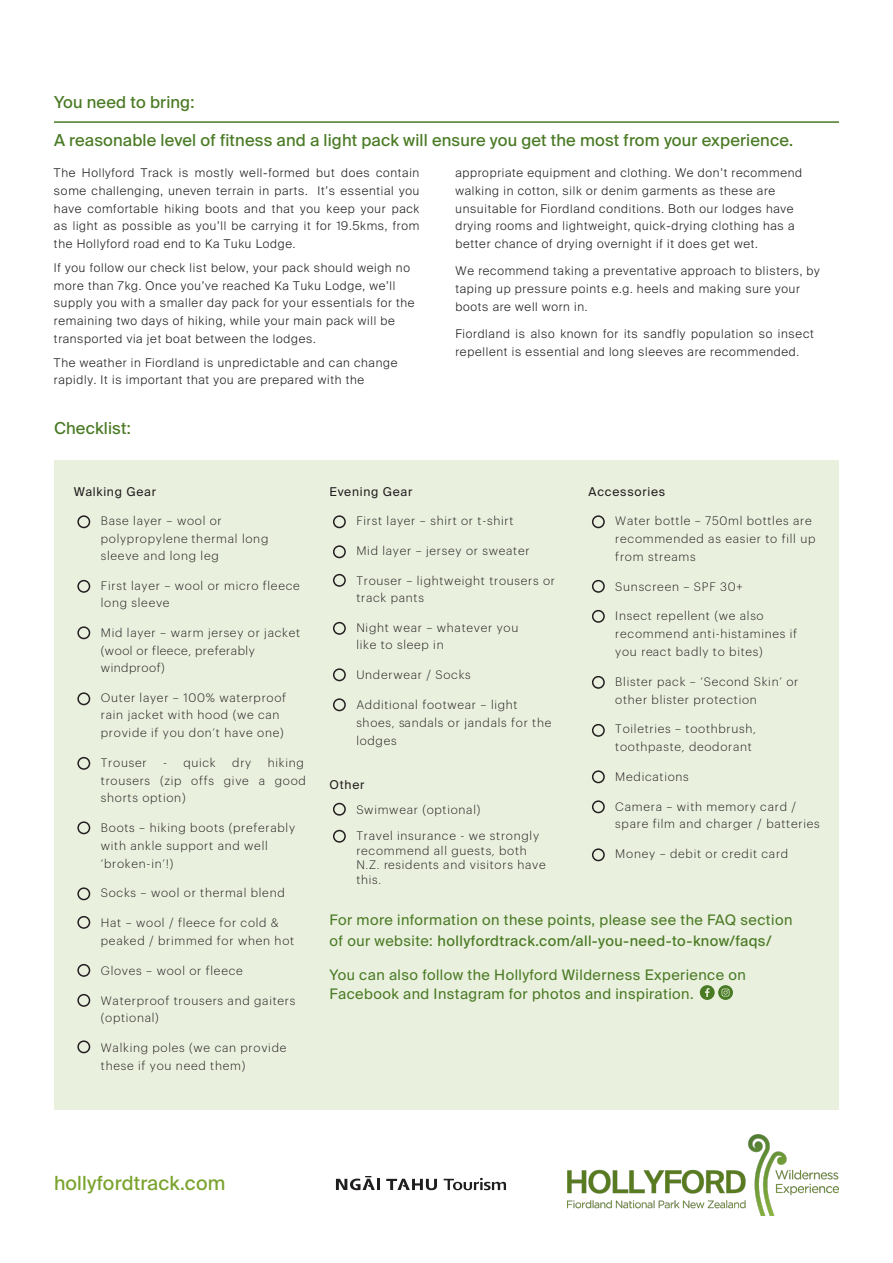
<style>
.page{position:relative;width:893px;height:1263px;background:#fff}
.page>*{position:absolute;margin:0;border:0;box-sizing:border-box;transform-origin:0 0}
.Sub_Headings{font:19.5px "Suisse Intl";letter-spacing:.01em;color:#7aa32d}
.Sub_Headings-2{font:16.5px "Suisse Intl";letter-spacing:.01em;color:#497a24}
.Body_Text{font:16.5px "Suisse Intl";letter-spacing:.01em;color:#497a24}
.Sub_Headings-3{font:14.55px/21px "Suisse Intl";letter-spacing:.03em;color:#497a24}
.Body_Text-2{font:12.15px "Suisse Intl";letter-spacing:.06em;color:#231f20}
.Body_Text-3{font:300 12px/17.7px "Graphik";letter-spacing:.06em;color:#231f20}
.Body_Text-4{font:300 12px/17.7px "Suisse Intl";letter-spacing:.06em;color:#231f20}
.Body_Text-5{font:300 12px/17.5px "Graphik";letter-spacing:.04em;color:#231f20}
.s1{font-style:inherit}
</style>
<div class="page">
<div style="left:54px;top:461px;width:785px;height:649px;background:#eaf0de"></div>
<hr style="left:54px;top:121px;width:785px;height:2px;background:#497a24">
<div style="left:77px;top:515px;width:13px;height:13px;border:2px solid #231f20;border-radius:50%"></div>
<div style="left:77px;top:580px;width:13px;height:13px;border:2px solid #231f20;border-radius:50%"></div>
<div style="left:77px;top:626px;width:13px;height:13px;border:2px solid #231f20;border-radius:50%"></div>
<div style="left:77px;top:692px;width:13px;height:13px;border:2px solid #231f20;border-radius:50%"></div>
<div style="left:77px;top:757px;width:13px;height:13px;border:2px solid #231f20;border-radius:50%"></div>
<div style="left:77px;top:821px;width:13px;height:13px;border:2px solid #231f20;border-radius:50%"></div>
<div style="left:77px;top:887px;width:13px;height:13px;border:2px solid #231f20;border-radius:50%"></div>
<div style="left:77px;top:916px;width:13px;height:13px;border:2px solid #231f20;border-radius:50%"></div>
<div style="left:77px;top:964px;width:13px;height:13px;border:2px solid #231f20;border-radius:50%"></div>
<div style="left:77px;top:1040px;width:13px;height:13px;border:2px solid #231f20;border-radius:50%"></div>
<div style="left:77px;top:994px;width:13px;height:13px;border:2px solid #231f20;border-radius:50%"></div>
<div style="left:333px;top:515px;width:13px;height:13px;border:2px solid #231f20;border-radius:50%"></div>
<div style="left:333px;top:545px;width:13px;height:13px;border:2px solid #231f20;border-radius:50%"></div>
<div style="left:333px;top:574px;width:13px;height:13px;border:2px solid #231f20;border-radius:50%"></div>
<div style="left:333px;top:622px;width:13px;height:13px;border:2px solid #231f20;border-radius:50%"></div>
<div style="left:333px;top:668px;width:13px;height:13px;border:2px solid #231f20;border-radius:50%"></div>
<div style="left:333px;top:698px;width:13px;height:13px;border:2px solid #231f20;border-radius:50%"></div>
<div style="left:592px;top:515px;width:13px;height:13px;border:2px solid #231f20;border-radius:50%"></div>
<div style="left:592px;top:580px;width:13px;height:13px;border:2px solid #231f20;border-radius:50%"></div>
<div style="left:592px;top:610px;width:13px;height:13px;border:2px solid #231f20;border-radius:50%"></div>
<div style="left:592px;top:676px;width:13px;height:13px;border:2px solid #231f20;border-radius:50%"></div>
<div style="left:592px;top:724px;width:13px;height:13px;border:2px solid #231f20;border-radius:50%"></div>
<div style="left:592px;top:770px;width:13px;height:13px;border:2px solid #231f20;border-radius:50%"></div>
<div style="left:592px;top:800px;width:13px;height:13px;border:2px solid #231f20;border-radius:50%"></div>
<div style="left:592px;top:848px;width:13px;height:13px;border:2px solid #231f20;border-radius:50%"></div>
<div style="left:333px;top:803px;width:13px;height:13px;border:2px solid #231f20;border-radius:50%"></div>
<svg style="left:336px;top:1176px;width:44px;height:14px"></svg>
<svg style="left:386px;top:1179px;width:51px;height:11px"></svg>
<svg style="left:444px;top:1178px;width:62px;height:12px"></svg>
<img style="left:568px;top:1134px;width:271px;height:81px">
<svg style="left:700px;top:985px;width:33px;height:15px"></svg>
<div style="left:333px;top:830px;width:13px;height:13px;border:2px solid #231f20;border-radius:50%"></div>
<p class="Sub_Headings-2" style="left:54px;top:92px;width:142px">You need to bring:</p>
<p class="Sub_Headings-2" style="left:54px;top:130px;width:741px">A reasonable level of fitness and a light pack will ensure you get the most from your experience.</p>
<p class="Body_Text-4" style="left:54px;top:164px;width:367px;text-align:justify">The Hollyford Track is mostly well-formed but does contain some challenging, uneven terrain in parts. It’s essential you have comfortable hiking boots and that you keep your pack as light as possible as you’ll be carrying it for 19.5kms, from the Hollyford road end to Ka Tuku Lodge.</p>
<p class="Body_Text-4" style="left:54px;top:259px;width:362px">If you follow our check list below, your pack should weigh no more than 7kg. Once you’ve reached Ka Tuku Lodge, we’ll supply you with a smaller day pack for your essentials for the remaining two days of hiking, while your main pack will be transported via jet boat between the lodges.</p>
<p class="Body_Text-4" style="left:54px;top:354px;width:345px;line-height:17.2px">The weather in Fiordland is unpredictable and can change rapidly. It is important that you are prepared with the</p>
<p class="Body_Text" style="left:54px;top:419px;width:78px">Checklist:</p>
<p class="Body_Text-4" style="left:455px;top:164px;width:348px">appropriate equipment and clothing. We don’t recommend walking in cotton, silk or denim garments as these are unsuitable for Fiordland conditions. Both our lodges have drying rooms and lightweight, quick-drying clothing has a better chance of drying overnight if it does get wet.</p>
<p class="Body_Text-4" style="left:455px;top:262px;width:366px">We recommend taking a preventative approach to blisters, by taping up pressure points e.g. heels and making sure your boots are well worn in.</p>
<p class="Body_Text-4" style="left:455px;top:325px;width:360px">Fiordland is also known for its sandfly population so insect repellent is essential and long sleeves are recommended.</p>
<p class="Body_Text-2" style="left:74px;top:485px;width:83px">Walking Gear</p>
<p class="Body_Text-3" style="left:101px;top:511px;width:169px">Base layer – wool or polypropylene thermal long sleeve and long leg</p>
<p class="Body_Text-3" style="left:101px;top:576px;width:200px;line-height:17.2px">First layer – wool or micro fleece long sleeve</p>
<p class="Body_Text-5" style="left:101px;top:623px;width:201px">Mid layer – warm jersey or jacket (wool or fleece, preferably windproof)</p>
<p class="Body_Text-3" style="left:101px;top:688px;width:187px">Outer layer – 100% waterproof rain jacket with hood (we can provide if you don’t have one)</p>
<p class="Body_Text-3" style="left:101px;top:752px;width:47px">Trouser</p>
<p class="Body_Text-3" style="left:163px;top:752px;width:54px">- quick</p>
<p class="Body_Text-3" style="left:232px;top:752px;width:21px">dry</p>
<p class="Body_Text-3" style="left:101px;top:752px;width:207px;text-indent:167px">hiking trousers (zip offs give a good shorts option)</p>
<p class="Body_Text-3" style="left:101px;top:818px;width:196px">Boots – hiking boots (preferably with ankle support and well ‘broken-in’!)</p>
<p class="Body_Text-3" style="left:101px;top:883px;width:185px">Socks – wool or thermal blend</p>
<p class="Body_Text-3" style="left:101px;top:913px;width:195px">Hat – wool / fleece for cold &amp; peaked / brimmed for when hot</p>
<p class="Body_Text-3" style="left:101px;top:961px;width:143px">Gloves – wool or fleece</p>
<p class="Body_Text-3" style="left:101px;top:990px;width:196px">Waterproof trousers and gaiters (optional)</p>
<p class="Body_Text-3" style="left:101px;top:1038px;width:187px">Walking poles (we can provide these if you need them)</p>
<p class="Body_Text-2" style="left:330px;top:485px;width:84px">Evening Gear</p>
<p class="Body_Text-3" style="left:356px;top:511px;width:159px">First layer – shirt or t-shirt</p>
<p class="Body_Text-3" style="left:356px;top:541px;width:175px">Mid layer – jersey or sweater</p>
<p class="Body_Text-3" style="left:356px;top:571px;width:200px;line-height:17.2px">Trouser – lightweight trousers or track pants</p>
<p class="Body_Text-3" style="left:356px;top:617px;width:164px">Night wear – whatever you like to sleep in</p>
<p class="Body_Text-3" style="left:356px;top:665px;width:116px">Underwear / Socks</p>
<p class="Body_Text-3" style="left:356px;top:695px;width:197px">Additional footwear – light shoes, sandals or jandals for the lodges</p>
<p class="Body_Text-2" style="left:330px;top:777px;width:36px">Other</p>
<p class="Body_Text-3" style="left:356px;top:800px;width:126px">Swimwear (optional)</p>
<p class="Body_Text-3" style="left:356px;top:828px;width:191px;line-height:14.4px">Travel insurance - we strongly recommend all guests, both<br>N.Z. residents and visitors have this.</p>
<p class="Body_Text-2" style="left:588px;top:485px;width:78px">Accessories</p>
<p class="Body_Text-3" style="left:615px;top:511px;width:202px">Water bottle – 750ml bottles are recommended as easier to fill up from streams</p>
<p class="Body_Text-3" style="left:615px;top:576px;width:129px">Sunscreen – SPF 30+</p>
<p class="Body_Text-3" style="left:615px;top:606px;width:183px">Insect repellent (we also recommend anti-histamines if you react badly to bites)</p>
<p class="Body_Text-3" style="left:615px;top:672px;width:185px">Blister pack – ‘Second Skin’ or other blister protection</p>
<p class="Body_Text-3" style="left:615px;top:719px;width:142px">Toiletries – toothbrush, toothpaste, deodorant</p>
<p class="Body_Text-3" style="left:615px;top:767px;width:75px">Medications</p>
<p class="Body_Text-3" style="left:615px;top:796px;width:206px">Camera – with memory card / spare film and charger / batteries</p>
<p class="Body_Text-3" style="left:615px;top:844px;width:174px">Money – debit or credit card</p>
<p class="Sub_Headings-3" style="left:330px;top:909px;width:464px">For more information on these points, please see the FAQ section of our website: <span class="s1">hollyfordtrack.com/all-you-need-to-know/faqs/</span></p>
<p class="Sub_Headings-3" style="left:330px;top:965px;width:418px;line-height:18.9px">You can also follow the Hollyford Wilderness Experience on<br>Facebook and Instagram for photos and inspiration.</p>
<p class="Sub_Headings" style="left:54px;top:1172px;width:173px">hollyfordtrack.com</p>
</div>
